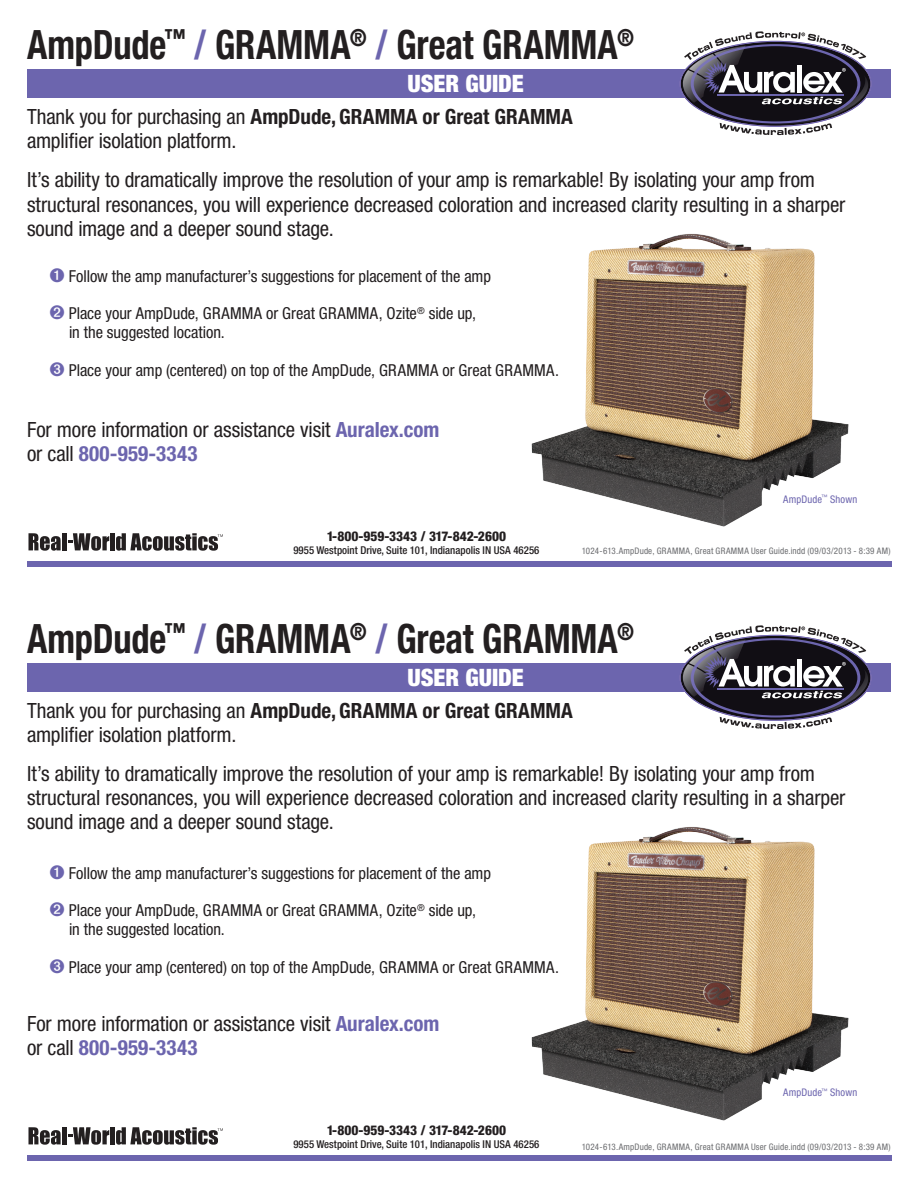
<style>
.page{position:relative;width:918px;height:1188px;background:#fff}
.page>*{position:absolute;margin:0;border:0;box-sizing:border-box;transform-origin:0 0}
.t1{font:700 condensed 40.5px "Helvetica Neue LT Std";letter-spacing:-.005em;color:#231f20;scale:.9 1}
.t2{font:900 condensed 24px "Helvetica Neue LT Std";letter-spacing:-.005em;color:#fff}
.t3{font:condensed 21px/24.2px "Helvetica Neue LT Std";letter-spacing:-.005em;color:#231f20}
.t4{font:condensed 16.5px/18.9px "Helvetica Neue LT Std";color:#231f20}
.t5{font:800 condensed 13.5px "Helvetica Neue LT Std";color:#231f20}
.t6{font:500 condensed 10.8px "Helvetica Neue LT Std";color:#231f20}
.t7{font:condensed 10.5px "Helvetica Neue LT Std";letter-spacing:.015em;color:#6c65ae}
.t8{font:condensed 9px "Helvetica Neue LT Std";letter-spacing:.02em;color:#6c6d70}
.s1{color:#6c65ae}
.s2{font-weight:700}
.s3{font-weight:700;color:#6c65ae}
</style>
<div class="page">
<div style="left:27px;top:69px;width:864px;height:28px;background:#6c65ae"></div>
<div style="left:27px;top:663px;width:864px;height:28px;background:#6c65ae"></div>
<div style="left:27px;top:562px;width:864px;height:5px;background:#6c65ae"></div>
<div style="left:27px;top:1156px;width:864px;height:5px;background:#6c65ae"></div>
<svg style="left:683px;top:31px;width:185px;height:104px"></svg>
<svg style="left:683px;top:625px;width:185px;height:104px"></svg>
<svg style="left:28px;top:533px;width:33px;height:18px"></svg>
<div style="left:62px;top:533px;width:5px;height:17px;background:#231f20"></div>
<div style="left:110px;top:533px;width:5px;height:17px;background:#231f20"></div>
<svg style="left:116px;top:533px;width:107px;height:18px"></svg>
<svg style="left:68px;top:533px;width:41px;height:18px"></svg>
<svg style="left:28px;top:1127px;width:33px;height:18px"></svg>
<div style="left:62px;top:1127px;width:5px;height:17px;background:#231f20"></div>
<div style="left:110px;top:1127px;width:5px;height:17px;background:#231f20"></div>
<svg style="left:116px;top:1127px;width:107px;height:18px"></svg>
<svg style="left:68px;top:1127px;width:41px;height:18px"></svg>
<img style="left:531px;top:234px;width:318px;height:293px">
<img style="left:531px;top:827px;width:318px;height:294px">
<h1 class="t1" style="left:27px;top:20px;width:676px">AmpDude<sup>™</sup> <span class="s1">/</span> GRAMMA<sup>®</sup> <span class="s1">/</span> Great GRAMMA<sup>®</sup></h1>
<p class="t2" style="left:408px;top:68px;width:118px">USER GUIDE</p>
<p class="t3" style="left:27px;top:104px;width:547px">Thank you for purchasing an <span class="s2">AmpDude, GRAMMA or Great GRAMMA </span>amplifier isolation platform.</p>
<p class="t3" style="left:27px;top:168px;width:820px">It’s ability to dramatically improve the resolution of your amp is remarkable! By isolating your amp from structural resonances, you will experience decreased coloration and increased clarity resulting in a sharper sound image and a deeper sound stage.</p>
<p class="t4" style="left:50px;top:266px;width:443px"><span class="s1">➊</span> Follow the amp manufacturer’s suggestions for placement of the amp</p>
<p class="t4" style="left:69px;top:304px;width:409px;text-indent:-20px"><span class="s1">➋</span> Place your AmpDude, GRAMMA or Great GRAMMA, Ozite<sup>®</sup> side up, in the suggested location.</p>
<p class="t4" style="left:50px;top:360px;width:511px"><span class="s1">➌</span> Place your amp (centered) on top of the AmpDude, GRAMMA or Great GRAMMA.</p>
<p class="t3" style="left:27px;top:417px;width:414px">For more information or assistance visit <span class="s3">Auralex.com </span>or call <span class="s3">800-959-3343</span></p>
<p class="t7" style="left:783px;top:493px;width:76px">AmpDude<sup>™</sup> Shown</p>
<p class="t5" style="left:327px;top:528px;width:181px">1-800-959-3343 / 317-842-2600</p>
<p class="t6" style="left:293px;top:544px;width:247px">9955 Westpoint Drive, Suite 101, Indianapolis IN USA 46256</p>
<p class="t8" style="left:582px;top:546px;width:310px">1024-613.AmpDude, GRAMMA, Great GRAMMA User Guide.indd (09/03/2013 - 8:39 AM)</p>
<h1 class="t1" style="left:27px;top:614px;width:676px">AmpDude<sup>™</sup> <span class="s1">/</span> GRAMMA<sup>®</sup> <span class="s1">/</span> Great GRAMMA<sup>®</sup></h1>
<p class="t2" style="left:408px;top:662px;width:118px">USER GUIDE</p>
<p class="t3" style="left:27px;top:698px;width:547px">Thank you for purchasing an <span class="s2">AmpDude, GRAMMA or Great GRAMMA </span>amplifier isolation platform.</p>
<p class="t3" style="left:27px;top:761px;width:820px">It’s ability to dramatically improve the resolution of your amp is remarkable! By isolating your amp from structural resonances, you will experience decreased coloration and increased clarity resulting in a sharper sound image and a deeper sound stage.</p>
<p class="t4" style="left:50px;top:864px;width:443px"><span class="s1">➊</span> Follow the amp manufacturer’s suggestions for placement of the amp</p>
<p class="t4" style="left:69px;top:901px;width:409px;text-indent:-20px"><span class="s1">➋</span> Place your AmpDude, GRAMMA or Great GRAMMA, Ozite<sup>®</sup> side up, in the suggested location.</p>
<p class="t4" style="left:50px;top:957px;width:511px"><span class="s1">➌</span> Place your amp (centered) on top of the AmpDude, GRAMMA or Great GRAMMA.</p>
<p class="t3" style="left:27px;top:1011px;width:414px">For more information or assistance visit <span class="s3">Auralex.com </span>or call <span class="s3">800-959-3343</span></p>
<p class="t5" style="left:327px;top:1122px;width:181px">1-800-959-3343 / 317-842-2600</p>
<p class="t6" style="left:293px;top:1138px;width:247px">9955 Westpoint Drive, Suite 101, Indianapolis IN USA 46256</p>
<p class="t7" style="left:783px;top:1086px;width:76px">AmpDude<sup>™</sup> Shown</p>
<p class="t8" style="left:582px;top:1141px;width:310px">1024-613.AmpDude, GRAMMA, Great GRAMMA User Guide.indd (09/03/2013 - 8:39 AM)</p>
</div>
